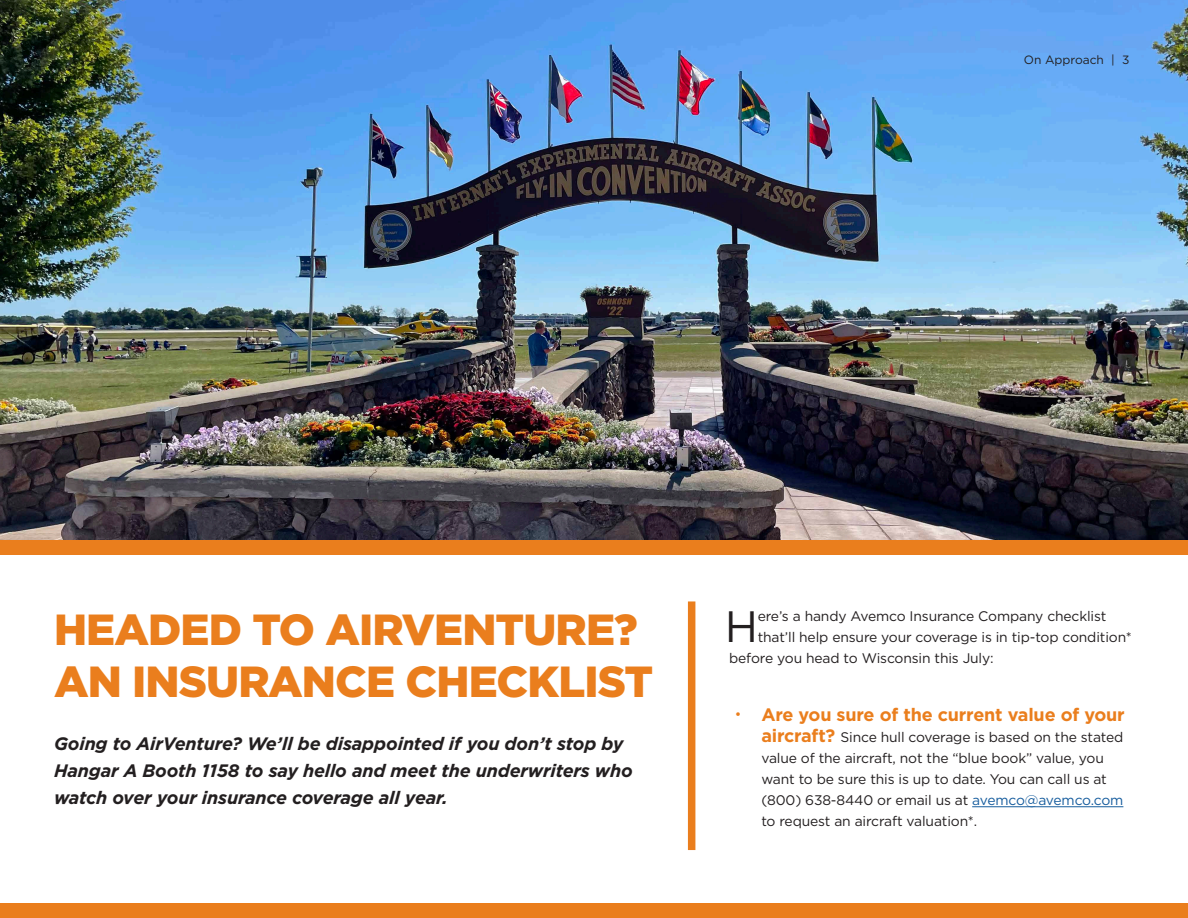
<style>
.page{position:relative;width:1188px;height:918px;background:#fff}
.page>*{position:absolute;margin:0;border:0;box-sizing:border-box;transform-origin:0 0}
.t1{font:43.8px "Gotham";color:#231f20}
.t2{font:900 43.5px "Gotham";letter-spacing:-.02em;color:#ea7e1d}
.t3{font:italic 700 18px/27px "Gotham";letter-spacing:-.01em;color:#231f20}
.t4{font:700 18px "Gotham";letter-spacing:-.01em;color:#ea7e1d}
.t5{font:13.8px/21px "Gotham";letter-spacing:-.01em;color:#231f20}
.t6{font:13.8px "Gotham";color:#ea7e1d}
.t7{font:12px "Gotham";color:#231f20}
.s1{font-weight:700;font-size:18px;color:#ea7e1d}
.s2{color:#175d9e}
</style>
<div class="page">
<img style="left:0;top:0;width:1188px;height:540px">
<div style="left:688px;top:605px;width:7px;height:241px;background:#ea7e1d"></div>
<hr style="left:972px;top:806px;width:151px;height:1px;background:#175d9e">
<div style="left:0;top:904px;width:1188px;height:14px;background:#ea7e1d"></div>
<div style="left:0;top:540px;width:1188px;height:14px;background:#ea7e1d"></div>
<p class="t7" style="left:1024px;top:52px;width:107px">On Approach | 3</p>
<p class="t2" style="left:54px;top:599px;width:585px">HEADED TO AIRVENTURE?</p>
<p class="t2" style="left:54px;top:652px;width:601px">AN INSURANCE CHECKLIST</p>
<p class="t3" style="left:54px;top:730px;width:580px">Going to AirVenture? We’ll be disappointed if you don’t stop by<br>Hangar A Booth 1158 to say hello and meet the underwriters who watch over your insurance coverage all year.</p>
<p class="t1" style="left:725px;top:598px;width:35px">H</p>
<p class="t5" style="left:758px;top:605px;width:350px">ere’s a handy Avemco Insurance Company checklist</p>
<p class="t5" style="left:758px;top:626px;width:376px">that’ll help ensure your coverage is in tip-top condition*</p>
<p class="t5" style="left:729px;top:647px;width:266px">before you head to Wisconsin this July:</p>
<p class="t6" style="left:735px;top:705px;width:8px">•</p>
<p class="t4" style="left:761px;top:703px;width:365px">Are you sure of the current value of your</p>
<p class="t5" style="left:761px;top:727px;width:364px"><span class="s1">aircraft?</span> Since hull coverage is based on the stated value of the aircraft, not the “blue book” value, you want to be sure this is up to date. You can call us at (800) 638-8440 or email us at <span class="s2">avemco@avemco.com </span>to request an aircraft valuation*.</p>
</div>
